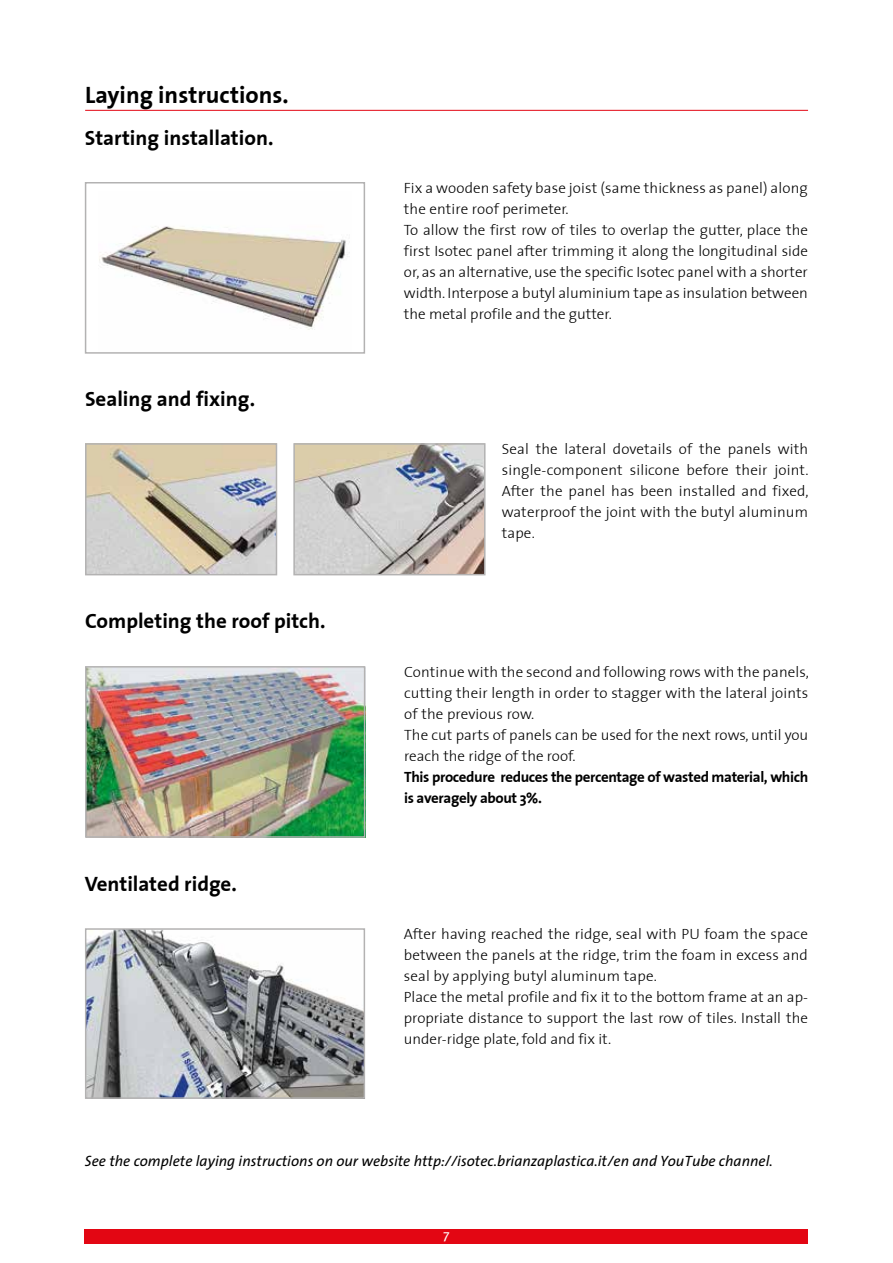
<style>
.page{position:relative;width:893px;height:1263px;background:#fff}
.page>*{position:absolute;margin:0;border:0;box-sizing:border-box;transform-origin:0 0}
.t1{font:700 24px "The Sans Plain";color:#000}
.t2{font:700 21px "The Sans Plain";color:#000}
.t3{font:300 15px/21px "The Sans Plain";color:#000}
.t4{font:italic 15px "The Sans";color:#000}
.t5{font:700 15px/21px "The Sans Plain";letter-spacing:-.025em;color:#000}
.t6{font:13.5px "Meta Pro";color:#fff}
</style>
<div class="page">
<img style="left:99px;top:226px;width:249px;height:104px">
<div style="left:85px;top:182px;width:280px;height:172px;border:2px solid #b3b2b2"></div>
<img style="left:296px;top:446px;width:187px;height:126px">
<div style="left:293px;top:443px;width:193px;height:132px;border:2px solid #b3b2b2"></div>
<img style="left:88px;top:446px;width:186px;height:126px">
<div style="left:85px;top:443px;width:192px;height:132px;border:2px solid #b3b2b2"></div>
<div style="left:85px;top:1229px;width:723px;height:15px;background:#e30613"></div>
<img style="left:88px;top:669px;width:274px;height:166px">
<div style="left:85px;top:666px;width:280px;height:172px;border:2px solid #b3b2b2"></div>
<img style="left:88px;top:931px;width:274px;height:165px">
<div style="left:85px;top:928px;width:280px;height:171px;border:2px solid #b3b2b2"></div>
<hr style="left:85px;top:110px;width:723px;height:1px;background:#e30613">
<h1 class="t1" style="left:85px;top:74px;width:205px">Laying instructions.</h1>
<h2 class="t2" style="left:85px;top:121px;width:190px">Starting installation.</h2>
<h2 class="t2" style="left:85px;top:381px;width:172px">Sealing and fixing.</h2>
<h2 class="t2" style="left:85px;top:603px;width:242px">Completing the roof pitch.</h2>
<h2 class="t2" style="left:85px;top:866px;width:154px">Ventilated ridge.</h2>
<p class="t3" style="left:404px;top:177px;width:405px">Fix a wooden safety base joist (same thickness as panel) along the entire roof perimeter.<br>To allow the first row of tiles to overlap the gutter, place the first Isotec panel after trimming it along the longitudinal side or, as an alternative, use the specific Isotec panel with a shorter width. Interpose a butyl aluminium tape as insulation between the metal profile and the gutter.</p>
<p class="t3" style="left:502px;top:438px;width:308px;text-align:justify">Seal the lateral dovetails of the panels with single-component silicone before their joint.<br>After the panel has been installed and fixed, waterproof the joint with the butyl aluminum tape.</p>
<p class="t3" style="left:404px;top:661px;width:406px">Continue with the second and following rows with the panels, cutting their length in order to stagger with the lateral joints of the previous row.<br>The cut parts of panels can be used for the next rows, until you reach the ridge of the roof.</p>
<p class="t5" style="left:404px;top:766px;width:406px">This procedure reduces the percentage of wasted material, which is averagely about 3%.</p>
<p class="t3" style="left:404px;top:923px;width:406px">After having reached the ridge, seal with PU foam the space between the panels at the ridge, trim the foam in excess and seal by applying butyl aluminum tape.<br>Place the metal profile and fix it to the bottom frame at an ap&shy;propriate distance to support the last row of tiles. Install the under-ridge plate, fold and fix it.</p>
<p class="t4" style="left:85px;top:1148px;width:689px">See the complete laying instructions on our website http://isotec.brianzaplastica.it/en and YouTube channel.</p>
<p class="t6" style="left:443px;top:1226px;width:8px">7</p>
</div>
